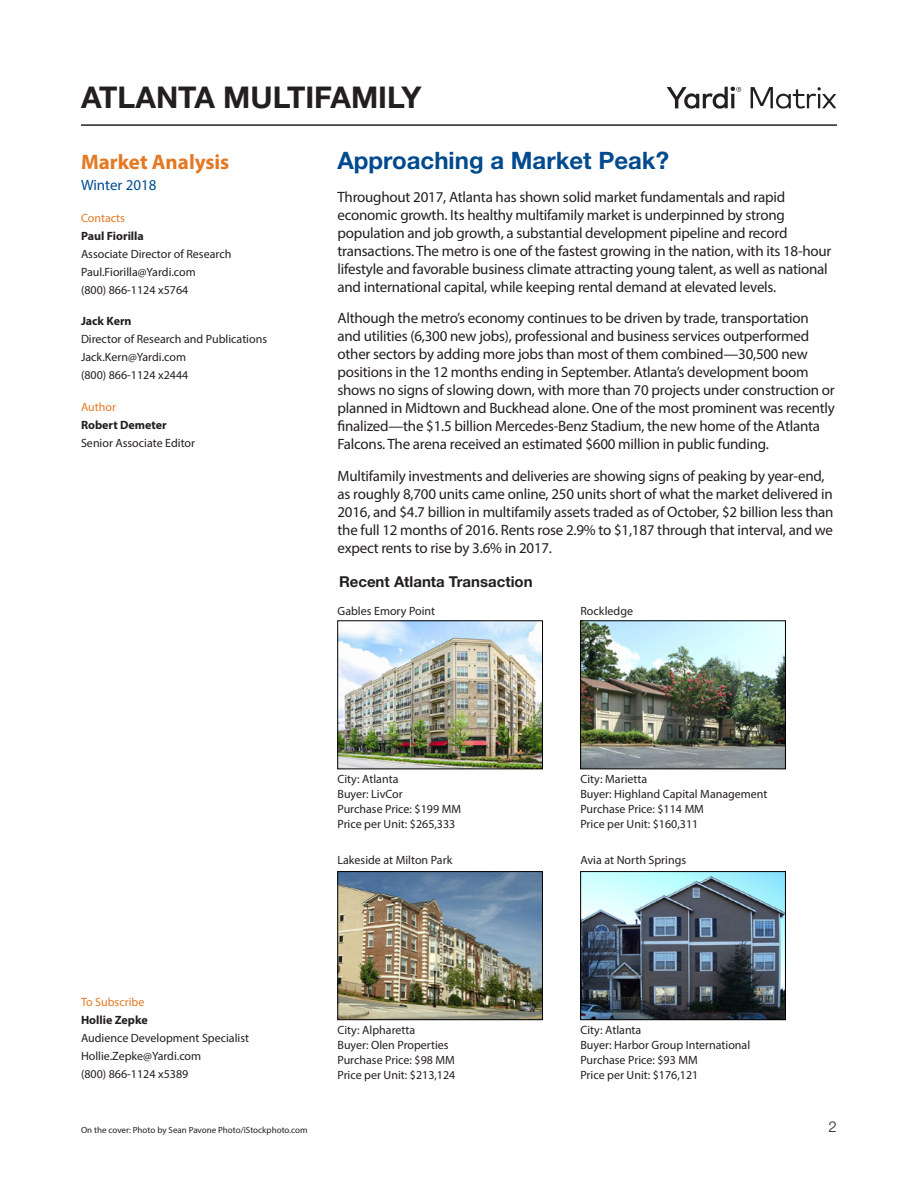
<style>
.page{position:relative;width:918px;height:1188px;background:#fff}
.page>*{position:absolute;margin:0;border:0;box-sizing:border-box;transform-origin:0 0}
.Heading_1{font:700 30px "Helvetica Neue LT Std";color:#231f20}
.Matrix_Head{font:700 24px "Helvetica Neue LT Std";color:#004a8d}
.Matrix_Body_Note{font:700 21px "Myriad Pro";color:#e47823}
.Matrix_Body{font:15px/18px "Myriad Pro";letter-spacing:-.015em;color:#231f20}
.Matrix_Chart_Heads{font:700 15px "Helvetica Neue LT Std";color:#231f20}
.Matrix_Body_Note-2{font:15px "Myriad Pro";color:#004a8d}
.t1{font:300 15px "Helvetica Neue LT Std";color:#231f20}
.Matrix_Body_Note-3{font:12px/18px "Myriad Pro";color:#231f20}
.Matrix_Body_Note-4{font:12px "Myriad Pro";color:#e47823}
.Matrix_Body_Note-5{font:9px "Myriad Pro";color:#231f20}
.s1{font-weight:700}
</style>
<div class="page">
<hr style="left:81px;top:124px;width:756px;height:2px;background:#231f20">
<svg style="left:667px;top:86px;width:74px;height:23px"></svg>
<svg style="left:751px;top:87px;width:85px;height:22px"></svg>
<img style="left:340px;top:873px;width:201px;height:145px">
<div style="left:338px;top:871px;width:205px;height:149px;border:1px solid #000"></div>
<img style="left:582px;top:623px;width:202px;height:144px">
<div style="left:580px;top:621px;width:206px;height:148px;border:1px solid #000"></div>
<img style="left:582px;top:873px;width:202px;height:145px">
<div style="left:580px;top:871px;width:206px;height:149px;border:1px solid #000"></div>
<img style="left:340px;top:623px;width:201px;height:144px">
<p class="Heading_1" style="left:81px;top:79px;width:342px">ATLANTA MULTIFAMILY</p>
<p class="Matrix_Body_Note" style="left:81px;top:149px;width:150px">Market Analysis</p>
<p class="Matrix_Body_Note-2" style="left:81px;top:176px;width:77px">Winter 2018</p>
<p class="Matrix_Body_Note-4" style="left:81px;top:210px;width:46px">Contacts</p>
<p class="Matrix_Body_Note-3" style="left:81px;top:227px;width:152px"><span class="s1">Paul Fiorilla<br></span>Associate Director of Research<br>Paul.Fiorilla@Yardi.com<br>(800) 866-1124 x5764</p>
<p class="Matrix_Body_Note-3" style="left:81px;top:312px;width:188px"><span class="s1">Jack Kern<br></span>Director of Research and Publications<br>Jack.Kern@Yardi.com<br>(800) 866-1124 x2444</p>
<p class="Matrix_Body_Note-4" style="left:81px;top:399px;width:36px">Author</p>
<p class="Matrix_Body_Note-3" style="left:81px;top:416px;width:116px"><span class="s1">Robert Demeter<br></span>Senior Associate Editor</p>
<p class="Matrix_Head" style="left:338px;top:145px;width:333px">Approaching a Market Peak?</p>
<p class="Matrix_Body" style="left:338px;top:188px;width:496px">Throughout 2017, Atlanta has shown solid market fundamentals and rapid economic growth. Its healthy multifamily market is underpinned by strong population and job growth, a substantial development pipeline and record transactions. The metro is one of the fastest growing in the nation, with its 18-hour lifestyle and favorable business climate attracting young talent, as well as national and international capital, while keeping rental demand at elevated levels.</p>
<p class="Matrix_Body" style="left:338px;top:309px;width:499px">Although the metro’s economy continues to be driven by trade, transportation and utilities (6,300 new jobs), professional and business services outperformed other sectors by adding more jobs than most of them combined—30,500 new positions in the 12 months ending in September. Atlanta’s development boom shows no signs of slowing down, with more than 70 projects under construction or planned in Midtown and Buckhead alone. One of the most prominent was recently finalized—the $1.5 billion Mercedes-Benz Stadium, the new home of the Atlanta Falcons. The arena received an estimated $600 million in public funding.</p>
<p class="Matrix_Body" style="left:338px;top:467px;width:498px">Multifamily investments and deliveries are showing signs of peaking by year-end, as roughly 8,700 units came online, 250 units short of what the market delivered in 2016, and $4.7 billion in multifamily assets traded as of October, $2 billion less than the full 12 months of 2016. Rents rose 2.9% to $1,187 through that interval, and we expect rents to rise by 3.6% in 2017.</p>
<p class="Matrix_Chart_Heads" style="left:339px;top:572px;width:195px">Recent Atlanta Transaction</p>
<p class="Matrix_Body_Note-3" style="left:338px;top:601px;width:99px">Gables Emory Point</p>
<p class="Matrix_Body_Note-3" style="left:580px;top:601px;width:54px">Rockledge</p>
<p class="Matrix_Body_Note-3" style="left:338px;top:771px;width:125px;line-height:15px">City: Atlanta<br>Buyer: LivCor<br>Purchase Price: $199 MM</p>
<p class="Matrix_Body_Note-3" style="left:338px;top:815px;width:119px">Price per Unit: $265,333</p>
<p class="Matrix_Body_Note-3" style="left:338px;top:851px;width:116px">Lakeside at Milton Park</p>
<p class="Matrix_Body_Note-4" style="left:81px;top:994px;width:65px">To Subscribe</p>
<p class="Matrix_Body_Note-3" style="left:81px;top:1011px;width:170px"><span class="s1">Hollie Zepke<br></span>Audience Development Specialist<br>Hollie.Zepke@Yardi.com<br>(800) 866-1124 x5389</p>
<p class="Matrix_Body_Note-5" style="left:81px;top:1124px;width:228px">On the cover: Photo by Sean Pavone Photo/iStockphoto.com</p>
<p class="Matrix_Body_Note-3" style="left:338px;top:1022px;width:119px;line-height:15px">City: Alpharetta<br>Buyer: Olen Properties<br>Purchase Price: $98 MM</p>
<p class="Matrix_Body_Note-3" style="left:338px;top:1066px;width:119px">Price per Unit: $213,124</p>
<p class="Matrix_Body_Note-3" style="left:580px;top:770px;width:68px">City: Marietta</p>
<p class="Matrix_Body_Note-3" style="left:580px;top:786px;width:189px;line-height:15px">Buyer: Highland Capital Management<br>Purchase Price: $114 MM</p>
<p class="Matrix_Body_Note-3" style="left:580px;top:815px;width:119px">Price per Unit: $160,311</p>
<p class="Matrix_Body_Note-3" style="left:580px;top:851px;width:107px">Avia at North Springs</p>
<p class="Matrix_Body_Note-3" style="left:580px;top:1022px;width:171px;line-height:15px">City: Atlanta<br>Buyer: Harbor Group International<br>Purchase Price: $93 MM</p>
<p class="Matrix_Body_Note-3" style="left:580px;top:1066px;width:119px">Price per Unit: $176,121</p>
<p class="t1" style="left:829px;top:1118px;width:10px">2</p>
</div>
